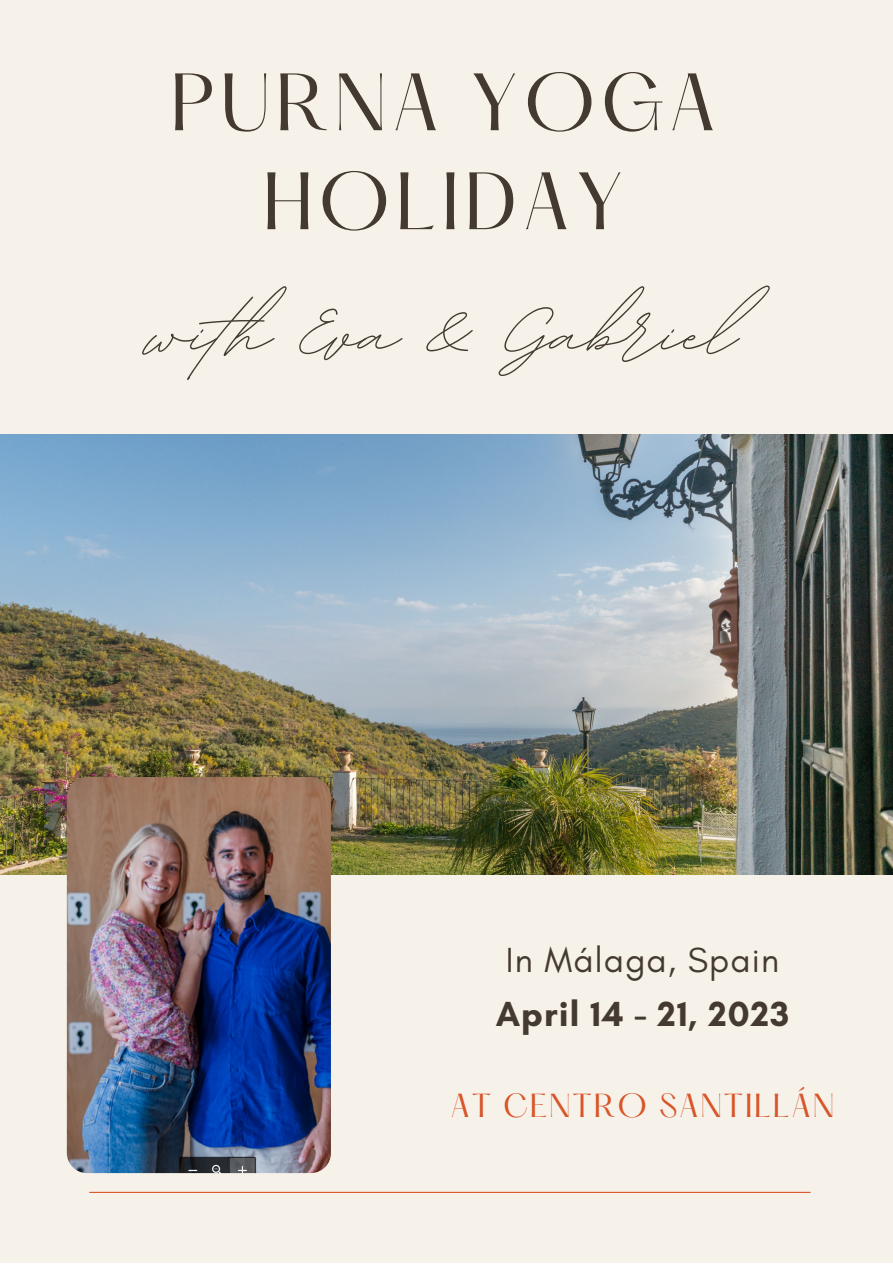
<style>
.page{position:relative;width:893px;height:1264px;background:#fff}
.page>*{position:absolute;margin:0;border:0;box-sizing:border-box;transform-origin:0 0}
.t1{font:123px "BD Script";color:#443a31}
.t2{font:70.95px/98.9px "Hatton";letter-spacing:.07em;color:#443a31;text-align:center}
.t3{font:700 35.55px "Glacial Indifference";letter-spacing:.03em;color:#443a31}
.t4{font:35.55px "Glacial Indifference";letter-spacing:.03em;color:#443a31}
.t5{font:29.1px "Hatton";letter-spacing:.06em;color:#d85528}
</style>
<div class="page">
<div style="left:0;top:0;width:892px;height:1262px;background:#f6f2ea"></div>
<img style="left:0;top:435px;width:892px;height:439px">
<img style="left:67px;top:777px;width:264px;height:396px;border-radius:20px">
<hr style="left:89px;top:1191px;width:721px;height:1px;background:#d85528">
<p class="t2" style="left:170px;top:61px;width:547px">PURNA YOGA<br>HOLIDAY</p>
<p class="t1" style="left:150px;top:252px;width:588px">with Eva &amp; Gabriel</p>
<p class="t4" style="left:506px;top:938px;width:275px">In Málaga, Spain</p>
<p class="t3" style="left:495px;top:992px;width:295px">April 14 - 21, 2023</p>
<p class="t5" style="left:450px;top:1091px;width:385px">AT CENTRO SANTILLÁN</p>
</div>
